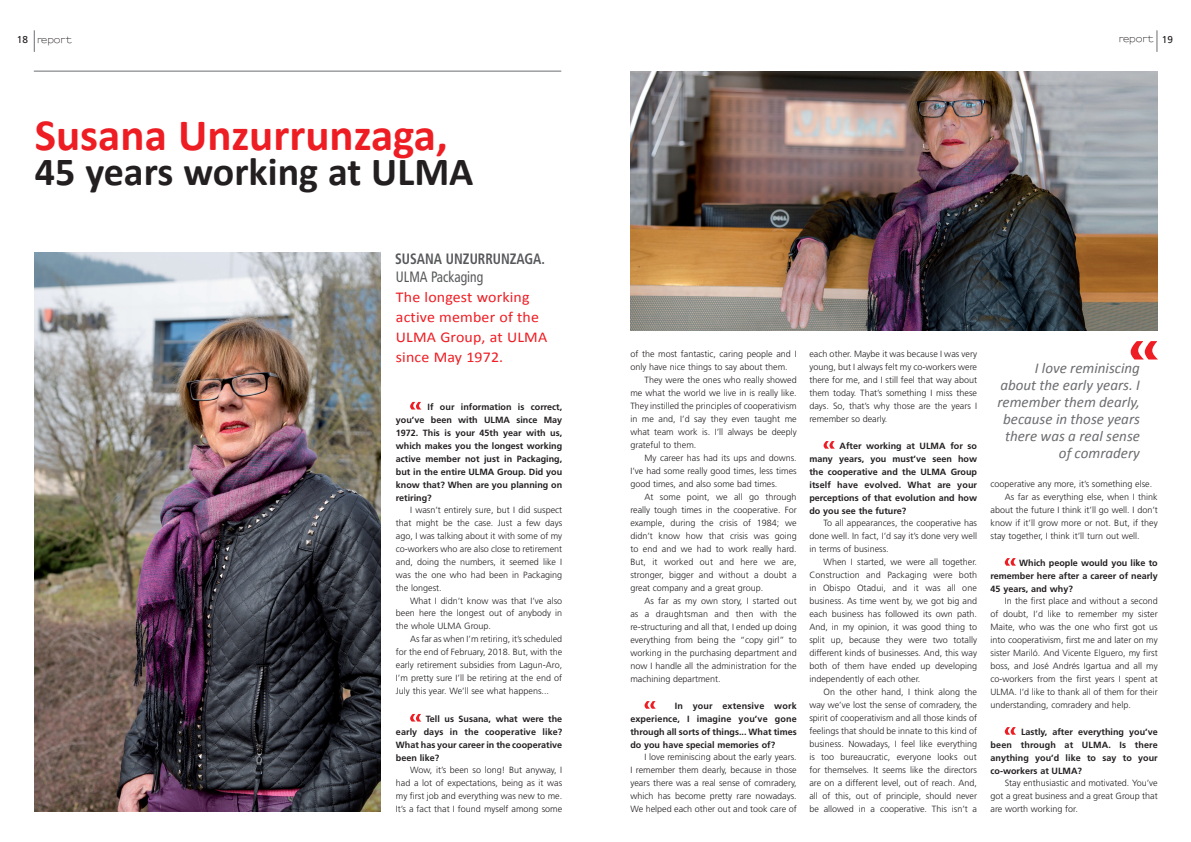
<style>
.page{position:relative;width:1191px;height:842px;background:#fff}
.page>*{position:absolute;margin:0;border:0;box-sizing:border-box;transform-origin:0 0}
.t1{font:700 45px "Calibri";color:#ee1d23}
.t2{font:700 40px "Calibri";color:#231f20}
.t3{font:italic 15px/17px "Calibri";color:#6c6d70;text-align:right}
.t4{font:15px/20px "Calibri";letter-spacing:.01em;color:#ee1d23;scale:1.06 1}
.t5{font:700 condensed 15px "Frutiger LT Std";color:#57585a;scale:.9 1}
.t6{font:condensed 15px "Frutiger LT Std";color:#57585a;scale:.9 1}
.t7{font:300 9px/13px "Frutiger LT Std";color:#231f20;text-align:justify}
.t8{font:700 9px/13px "Frutiger LT Std";color:#231f20;text-align:justify}
.t9{font:600 9px "Sansumi";color:#231f20}
.s1{font-family:"Frutiger LT Std";font-weight:400;font-size:10px}
</style>
<div class="page">
<svg style="left:1156px;top:30px;width:1px;height:22px"></svg>
<svg style="left:34px;top:30px;width:1px;height:22px"></svg>
<img style="left:630px;top:71px;width:527px;height:260px">
<hr style="left:34px;top:71px;width:527px;height:1px;background:#6c6d70">
<svg style="left:410px;top:402px;width:11px;height:7px"></svg>
<svg style="left:410px;top:714px;width:11px;height:7px"></svg>
<svg style="left:644px;top:701px;width:12px;height:8px"></svg>
<img style="left:35px;top:253px;width:346px;height:559px">
<svg style="left:1130px;top:341px;width:27px;height:18px"></svg>
<svg style="left:823px;top:441px;width:12px;height:8px"></svg>
<svg style="left:1004px;top:558px;width:12px;height:8px"></svg>
<svg style="left:1004px;top:727px;width:12px;height:8px"></svg>
<p class="t9" style="left:17px;top:35px;width:56px"><span class="s1">18</span> report</p>
<p class="t9" style="left:1119px;top:34px;width:56px">report <span class="s1">19</span></p>
<h1 class="t1" style="left:35px;top:108px;width:414px">Susana Unzurrunzaga,</h1>
<h2 class="t2" style="left:35px;top:147px;width:440px">45 years working at ULMA</h2>
<h3 class="t5" style="left:395px;top:250px;width:168px">SUSANA UNZURRUNZAGA.</h3>
<h3 class="t6" style="left:396px;top:268px;width:98px">ULMA Packaging</h3>
<h3 class="t4" style="left:396px;top:286px;width:144px">The longest working active member of the<br>ULMA Group, at ULMA since May 1972.</h3>
<p class="t8" style="left:396px;top:400px;width:168px;text-indent:32px">If our information is correct, you’ve been with ULMA since May 1972. This is your 45th year with us, which makes you the longest working active member not just in Packaging, but in the entire ULMA Group. Did you know that? When are you planning on retiring?</p>
<p class="t7" style="left:396px;top:503px;width:168px;text-indent:14px">I wasn’t entirely sure, but I did suspect that might be the case. Just a few days ago, I was talking about it with some of my co-workers who are also close to retirement and, doing the numbers, it seemed like I was the one who had been in Packaging the longest.</p>
<p class="t7" style="left:396px;top:594px;width:168px;text-indent:14px">What I didn’t know was that I’ve also been here the longest out of anybody in the whole ULMA Group.</p>
<p class="t7" style="left:396px;top:633px;width:168px;text-indent:14px">As far as when I’m retiring, it’s scheduled for the end of February, 2018. But, with the early retirement subsidies from Lagun-Aro, I’m pretty sure I’ll be retiring at the end of July this year. We’ll see what happens...</p>
<p class="t8" style="left:396px;top:712px;width:168px;text-indent:30px">Tell us Susana, what were the early days in the cooperative like?<br>What has your career in the cooperative been like?</p>
<p class="t7" style="left:396px;top:763px;width:168px;text-indent:14px">Wow, it’s been so long! But anyway, I had a lot of expectations, being as it was my first job and everything was new to me.<br>It’s a fact that I found myself among some</p>
<p class="t7" style="left:630px;top:347px;width:168px">of the most fantastic, caring people and I</p>
<p class="t7" style="left:630px;top:360px;width:159px">only have nice things to say about them.</p>
<p class="t7" style="left:644px;top:373px;width:154px">They were the ones who really showed</p>
<p class="t7" style="left:630px;top:386px;width:168px">me what the world we live in is really like.</p>
<p class="t7" style="left:630px;top:399px;width:168px">They instilled the principles of cooperativism</p>
<p class="t7" style="left:630px;top:412px;width:168px">in me and, I’d say they even taught me</p>
<p class="t7" style="left:630px;top:425px;width:168px">what team work is. I’ll always be deeply</p>
<p class="t7" style="left:630px;top:438px;width:68px">grateful to them.</p>
<p class="t7" style="left:644px;top:451px;width:154px">My career has had its ups and downs.</p>
<p class="t7" style="left:630px;top:464px;width:168px">I’ve had some really good times, less times</p>
<p class="t7" style="left:630px;top:477px;width:149px">good times, and also some bad times.</p>
<p class="t7" style="left:644px;top:490px;width:154px">At some point, we all go through</p>
<p class="t7" style="left:630px;top:503px;width:168px">really tough times in the cooperative. For</p>
<p class="t7" style="left:630px;top:516px;width:168px">example, during the crisis of 1984; we</p>
<p class="t7" style="left:630px;top:529px;width:168px">didn’t know how that crisis was going</p>
<p class="t7" style="left:630px;top:542px;width:168px">to end and we had to work really hard.</p>
<p class="t7" style="left:630px;top:555px;width:168px">But, it worked out and here we are,</p>
<p class="t7" style="left:630px;top:568px;width:168px">stronger, bigger and without a doubt a</p>
<p class="t7" style="left:630px;top:581px;width:134px">great company and a great group.</p>
<p class="t7" style="left:644px;top:594px;width:154px">As far as my own story, I started out</p>
<p class="t7" style="left:630px;top:607px;width:168px">as a draughtsman and then with the</p>
<p class="t7" style="left:630px;top:620px;width:168px">re-structuring and all that, I ended up doing</p>
<p class="t7" style="left:630px;top:633px;width:168px">everything from being the “copy girl” to</p>
<p class="t7" style="left:630px;top:646px;width:168px">working in the purchasing department and</p>
<p class="t7" style="left:630px;top:659px;width:168px">now I handle all the administration for the</p>
<p class="t7" style="left:630px;top:672px;width:92px">machining department.</p>
<p class="t8" style="left:630px;top:699px;width:168px;text-indent:45px">In your extensive work experience, I imagine you’ve gone through all sorts of things... What times do you have special memories of?</p>
<p class="t7" style="left:630px;top:750px;width:168px;text-indent:14px">I love reminiscing about the early years.<br>I remember them dearly, because in those years there was a real sense of comradery, which has become pretty rare nowadays.<br>We helped each other out and took care of</p>
<p class="t7" style="left:809px;top:347px;width:169px">each other. Maybe it was because I was very young, but I always felt my co-workers were there for me, and I still feel that way about them today. That’s something I miss these days. So, that’s why those are the years I remember so dearly.</p>
<p class="t8" style="left:809px;top:439px;width:169px;text-indent:30px">After working at ULMA for so many years, you must’ve seen how the cooperative and the ULMA Group itself have evolved. What are your perceptions of that evolution and how do you see the future?</p>
<p class="t7" style="left:809px;top:516px;width:169px;text-indent:14px">To all appearances, the cooperative has done well. In fact, I’d say it’s done very well in terms of business.</p>
<p class="t7" style="left:809px;top:555px;width:169px;text-indent:14px">When I started, we were all together.<br>Construction and Packaging were both in Obispo Otadui, and it was all one business. As time went by, we got big and each business has followed its own path.<br>And, in my opinion, it was good thing to split up, because they were two totally different kinds of businesses. And, this way both of them have ended up developing independently of each other.</p>
<p class="t7" style="left:809px;top:685px;width:169px;text-indent:14px">On the other hand, I think along the way we’ve lost the sense of comradery, the spirit of cooperativism and all those kinds of feelings that should be innate to this kind of business. Nowadays, I feel like everything is too bureaucratic, everyone looks out for themselves. It seems like the directors are on a different level, out of reach. And, all of this, out of principle, should never be allowed in a cooperative. This isn’t a</p>
<h3 class="t3" style="left:997px;top:359px;width:144px">I love reminiscing about the early years. I remember them dearly, because in those years there was a real sense of comradery</h3>
<p class="t7" style="left:990px;top:477px;width:163px">cooperative any more, it’s something else.</p>
<p class="t7" style="left:1004px;top:490px;width:154px">As far as everything else, when I think</p>
<p class="t7" style="left:990px;top:503px;width:169px">about the future I think it’ll go well. I don’t</p>
<p class="t7" style="left:990px;top:516px;width:169px">know if it’ll grow more or not. But, if they</p>
<p class="t7" style="left:990px;top:529px;width:151px">stay together, I think it’ll turn out well.</p>
<p class="t8" style="left:990px;top:556px;width:169px;text-indent:29px">Which people would you like to remember here after a career of nearly 45 years, and why?</p>
<p class="t7" style="left:990px;top:594px;width:169px;text-indent:14px">In the first place and without a second of doubt, I’d like to remember my sister Maite, who was the one who first got us into cooperativism, first me and later on my sister Mariló. And Vicente Elguero, my first boss, and José Andrés Igartua and all my co-workers from the first years I spent at ULMA. I’d like to thank all of them for their understanding, comradery and help.</p>
<p class="t8" style="left:990px;top:725px;width:169px;text-indent:31px">Lastly, after everything you’ve been through at ULMA. Is there anything you’d like to say to your co-workers at ULMA?</p>
<p class="t7" style="left:990px;top:776px;width:169px;text-indent:14px">Stay enthusiastic and motivated. You’ve got a great business and a great Group that are worth working for.</p>
</div>
